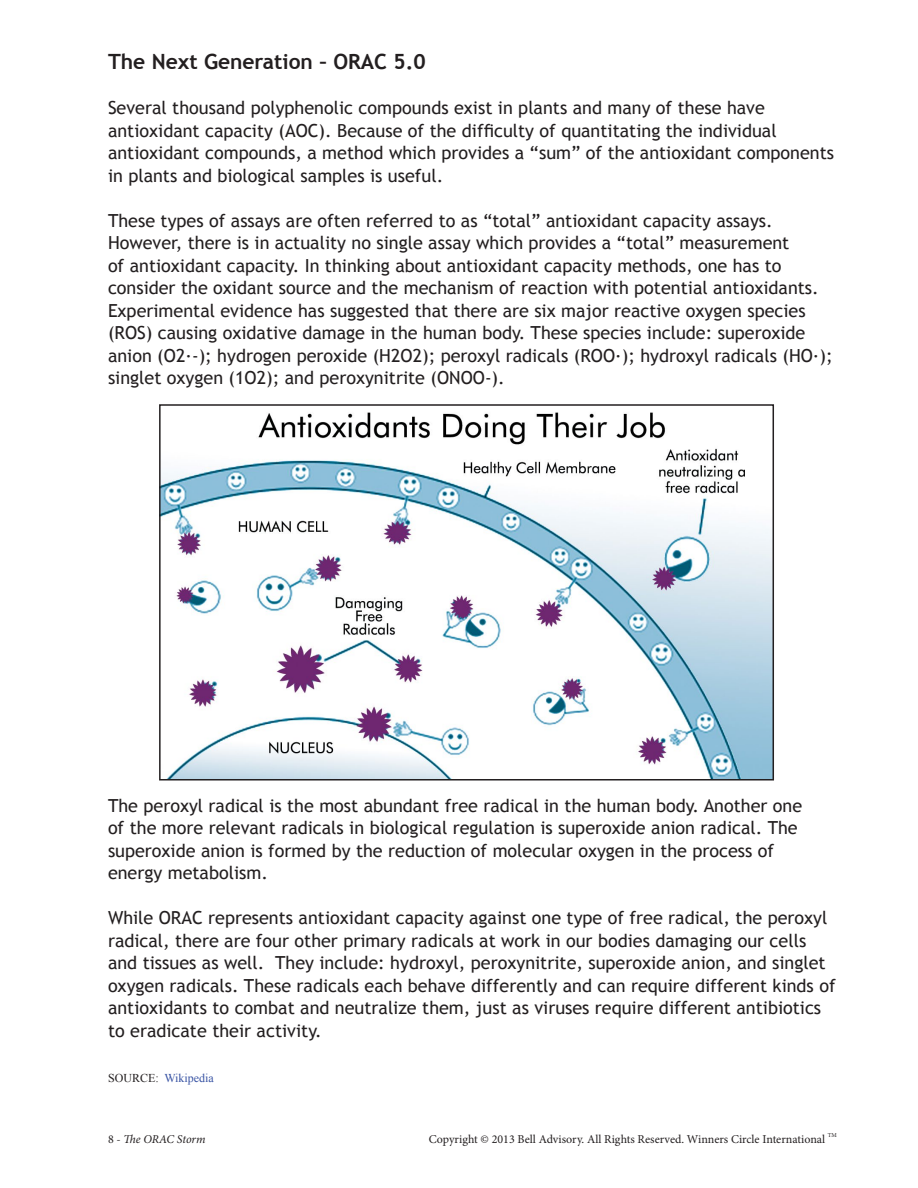
<style>
.page{position:relative;width:918px;height:1188px;background:#fff}
.page>*{position:absolute;margin:0;border:0;box-sizing:border-box;transform-origin:0 0}
.t1{font:700 21px "Trebuchet MS";color:#231f20}
.t2{font:18px/22.5px "Trebuchet MS";color:#231f20}
.t3{font:12px "Minion Pro";color:#231f20}
.t4{font:12px "Times New Roman";color:#3954a4}
.t5{font:italic 12px "Minion Pro";letter-spacing:-.01em;color:#231f20}
.t6{font:6px "Minion Pro";color:#231f20}
.s1{color:#231f20}
.s2{font-style:normal}
</style>
<div class="page">
<img style="left:162px;top:412px;width:609px;height:366px">
<div style="left:159px;top:404px;width:615px;height:377px;border:2px solid #231f20"></div>
<p class="t1" style="left:108px;top:49px;width:319px">The Next Generation – ORAC 5.0</p>
<p class="t2" style="left:108px;top:97px;width:728px">Several thousand polyphenolic compounds exist in plants and many of these have antioxidant capacity (AOC). Because of the difficulty of quantitating the individual antioxidant compounds, a method which provides a “sum” of the antioxidant components in plants and biological samples is useful.</p>
<p class="t2" style="left:108px;top:210px;width:726px">These types of assays are often referred to as “total” antioxidant capacity assays.<br>However, there is in actuality no single assay which provides a “total” measurement<br>of antioxidant capacity. In thinking about antioxidant capacity methods, one has to consider the oxidant source and the mechanism of reaction with potential antioxidants.<br>Experimental evidence has suggested that there are six major reactive oxygen species (ROS) causing oxidative damage in the human body. These species include: superoxide anion (O2·-); hydrogen peroxide (H2O2); peroxyl radicals (ROO·); hydroxyl radicals (HO·); singlet oxygen (1O2); and peroxynitrite (ONOO-).</p>
<p class="t2" style="left:108px;top:795px;width:696px">The peroxyl radical is the most abundant free radical in the human body. Another one of the more relevant radicals in biological regulation is superoxide anion radical. The superoxide anion is formed by the reduction of molecular oxygen in the process of</p>
<p class="t2" style="left:108px;top:862px;width:162px">energy metabolism.</p>
<p class="t2" style="left:108px;top:907px;width:729px">While ORAC represents antioxidant capacity against one type of free radical, the peroxyl radical, there are four other primary radicals at work in our bodies damaging our cells and tissues as well. They include: hydroxyl, peroxynitrite, superoxide anion, and singlet oxygen radicals. These radicals each behave differently and can require different kinds of antioxidants to combat and neutralize them, just as viruses require different antibiotics to eradicate their activity.</p>
<p class="t4" style="left:108px;top:1070px;width:107px"><span class="s1">SOURCE:</span> Wikipedia</p>
<p class="t5" style="left:108px;top:1131px;width:99px"><span class="s2">8 -</span> The ORAC Storm</p>
<p class="t3" style="left:429px;top:1131px;width:398px">Copyright © 2013 Bell Advisory. All Rights Reserved. Winners Circle International</p>
<p class="t6" style="left:828px;top:1131px;width:11px">TM</p>
</div>
